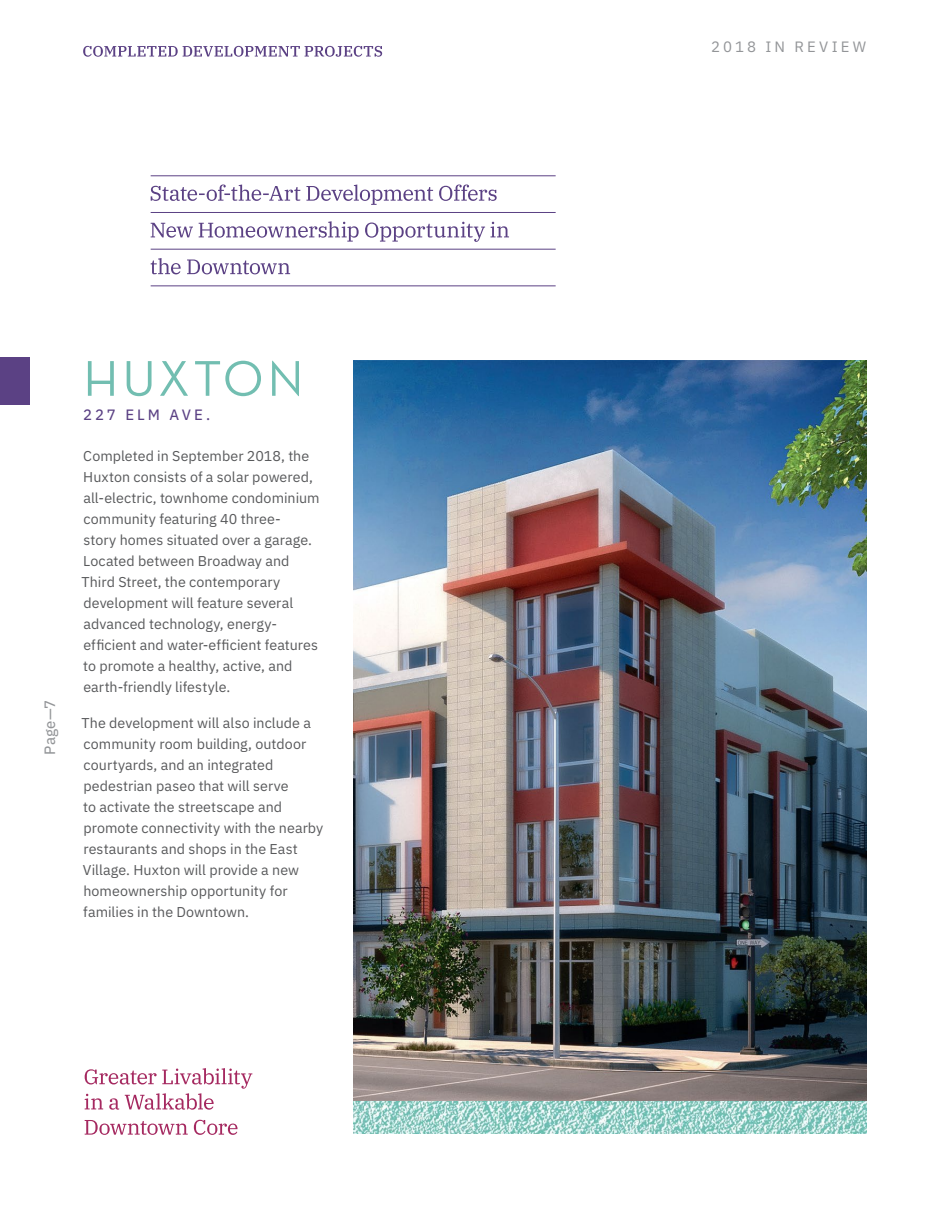
<style>
.page{position:relative;width:945px;height:1215px;background:#fff}
.page>*{position:absolute;margin:0;border:0;box-sizing:border-box;transform-origin:0 0}
.t1{font:51px "Neutra Text Book Alt";letter-spacing:.065em;color:#72beb1}
.t2{font:15px "IBM Plex Sans";color:#939598}
.t3{font:15px "IBM Plex Sans Text";letter-spacing:.195em;color:#5b4184}
.t4{font:15px "IBM Plex Sans Text";color:#939598}
.t5{font:14.25px/21px "IBM Plex Sans";letter-spacing:.005em;color:#58595b}
</style>
<div class="page">
<img style="left:353px;top:360px;width:513px;height:774px">
<svg style="left:151px;top:185px;width:346px;height:20px"></svg>
<svg style="left:151px;top:221px;width:358px;height:21px"></svg>
<svg style="left:151px;top:258px;width:139px;height:16px"></svg>
<hr style="left:151px;top:176px;width:405px;height:1px;background:#5b4184">
<hr style="left:151px;top:212px;width:405px;height:1px;background:#5b4184">
<hr style="left:151px;top:249px;width:405px;height:1px;background:#5b4184">
<hr style="left:151px;top:286px;width:405px;height:1px;background:#5b4184">
<svg style="left:85px;top:1068px;width:167px;height:42px"></svg>
<svg style="left:85px;top:1120px;width:153px;height:15px"></svg>
<svg style="left:83px;top:46px;width:299px;height:11px"></svg>
<div style="left:0;top:358px;width:29px;height:47px;background:#5b4184"></div>
<p class="t4" style="left:38px;top:755px;width:56px;rotate:-90deg">Page—7</p>
<h1 class="t1" style="left:83px;top:348px;width:222px">HUXTON</h1>
<p class="t3" style="left:83px;top:403px;width:129px">227 ELM AVE.</p>
<p class="t5" style="left:82px;top:444px;width:240px">Completed in September 2018, the Huxton consists of a solar powered, all-electric, townhome condominium community featuring 40 three-<br>story homes situated over a garage.<br>Located between Broadway and Third Street, the contemporary development will feature several advanced technology, energy&shy;efficient and water-efficient features to promote a healthy, active, and earth-friendly lifestyle.</p>
<p class="t5" style="left:82px;top:711px;width:243px">The development will also include a community room building, outdoor courtyards, and an integrated pedestrian paseo that will serve<br>to activate the streetscape and promote connectivity with the nearby restaurants and shops in the East<br>Village. Huxton will provide a new homeownership opportunity for families in the Downtown.</p>
<p class="t2" style="left:711px;top:35px;width:156px">2018 IN REVIEW</p>
</div>
